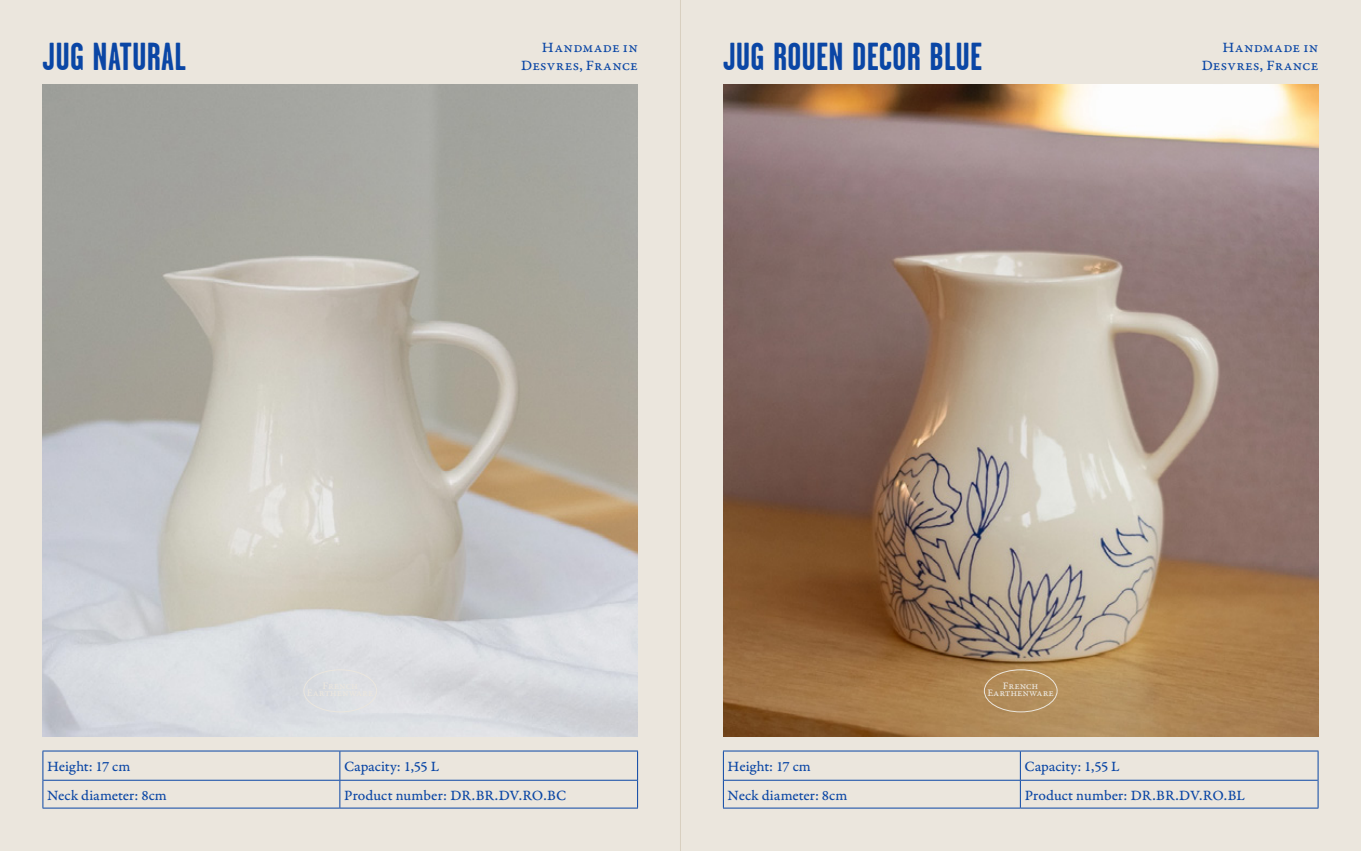
<style>
.page{position:relative;width:1361px;height:851px;background:#fff}
.page>*{position:absolute;margin:0;border:0;box-sizing:border-box;transform-origin:0 0}
.t1{font:700 39px "Garage Gothic";letter-spacing:.01em;color:#0a46a5}
.t2{font:15px/18.5px "Garamond Premr Pro Capt";letter-spacing:.005em;color:#0a46a5;text-align:right}
.t3{font:10.5px/7.5px "Garamond Premr Pro Capt";letter-spacing:-.02em;color:#ebe6dd;text-align:center}
</style>
<div class="page">
<div style="left:0;top:0;width:1361px;height:850px;background:#ebe6dd"></div>
<img style="left:43px;top:84px;width:595px;height:652px">
<img style="left:723px;top:84px;width:595px;height:652px">
<hr style="left:43px;top:750px;width:297px;height:1px;background:#0a46a5">
<hr style="left:340px;top:750px;width:298px;height:1px;background:#0a46a5">
<hr style="left:43px;top:779px;width:297px;height:1px;background:#0a46a5">
<hr style="left:340px;top:779px;width:297px;height:1px;background:#0a46a5">
<hr style="left:43px;top:807px;width:297px;height:1px;background:#0a46a5">
<hr style="left:340px;top:807px;width:298px;height:1px;background:#0a46a5">
<svg style="left:43px;top:751px;width:1px;height:56px"></svg>
<svg style="left:339px;top:751px;width:1px;height:56px"></svg>
<svg style="left:637px;top:751px;width:1px;height:56px"></svg>
<hr style="left:723px;top:750px;width:297px;height:1px;background:#0a46a5">
<hr style="left:1020px;top:750px;width:298px;height:1px;background:#0a46a5">
<hr style="left:724px;top:779px;width:296px;height:1px;background:#0a46a5">
<hr style="left:1020px;top:779px;width:297px;height:1px;background:#0a46a5">
<hr style="left:723px;top:807px;width:297px;height:1px;background:#0a46a5">
<hr style="left:1020px;top:807px;width:298px;height:1px;background:#0a46a5">
<svg style="left:723px;top:751px;width:1px;height:56px"></svg>
<svg style="left:1020px;top:751px;width:1px;height:56px"></svg>
<svg style="left:1317px;top:751px;width:1px;height:56px"></svg>
<div style="left:303px;top:669px;width:74px;height:43px;border:1px solid #ebe6dd;border-radius:50%"></div>
<div style="left:984px;top:669px;width:73px;height:43px;border:1px solid #ebe6dd;border-radius:50%"></div>
<p class="t2" style="left:521px;top:38px;width:118px">Handmade in<br>Desvres, France</p>
<h1 class="t1" style="left:43px;top:36px;width:145px">JUG NATURAL</h1>
<h1 class="t1" style="left:723px;top:36px;width:261px">JUG ROUEN DECOR BLUE</h1>
<p class="t2" style="left:1201px;top:38px;width:118px">Handmade in<br>Desvres, France</p>
<p class="t3" style="left:987px;top:681px;width:68px">French<br>Earthenware</p>
<p class="t2" style="left:47px;top:757px;width:85px">Height: 17 cm</p>
<p class="t2" style="left:344px;top:757px;width:96px">Capacity: 1,55 L</p>
<p class="t2" style="left:47px;top:785px;width:121px">Neck diameter: 8cm</p>
<p class="t2" style="left:344px;top:785px;width:224px">Product number: DR.BR.DV.RO.BC</p>
<p class="t2" style="left:727px;top:757px;width:85px">Height: 17 cm</p>
<p class="t2" style="left:1024px;top:757px;width:96px">Capacity: 1,55 L</p>
<p class="t2" style="left:727px;top:785px;width:121px">Neck diameter: 8cm</p>
<p class="t2" style="left:1024px;top:785px;width:222px">Product number: DR.BR.DV.RO.BL</p>
</div>
